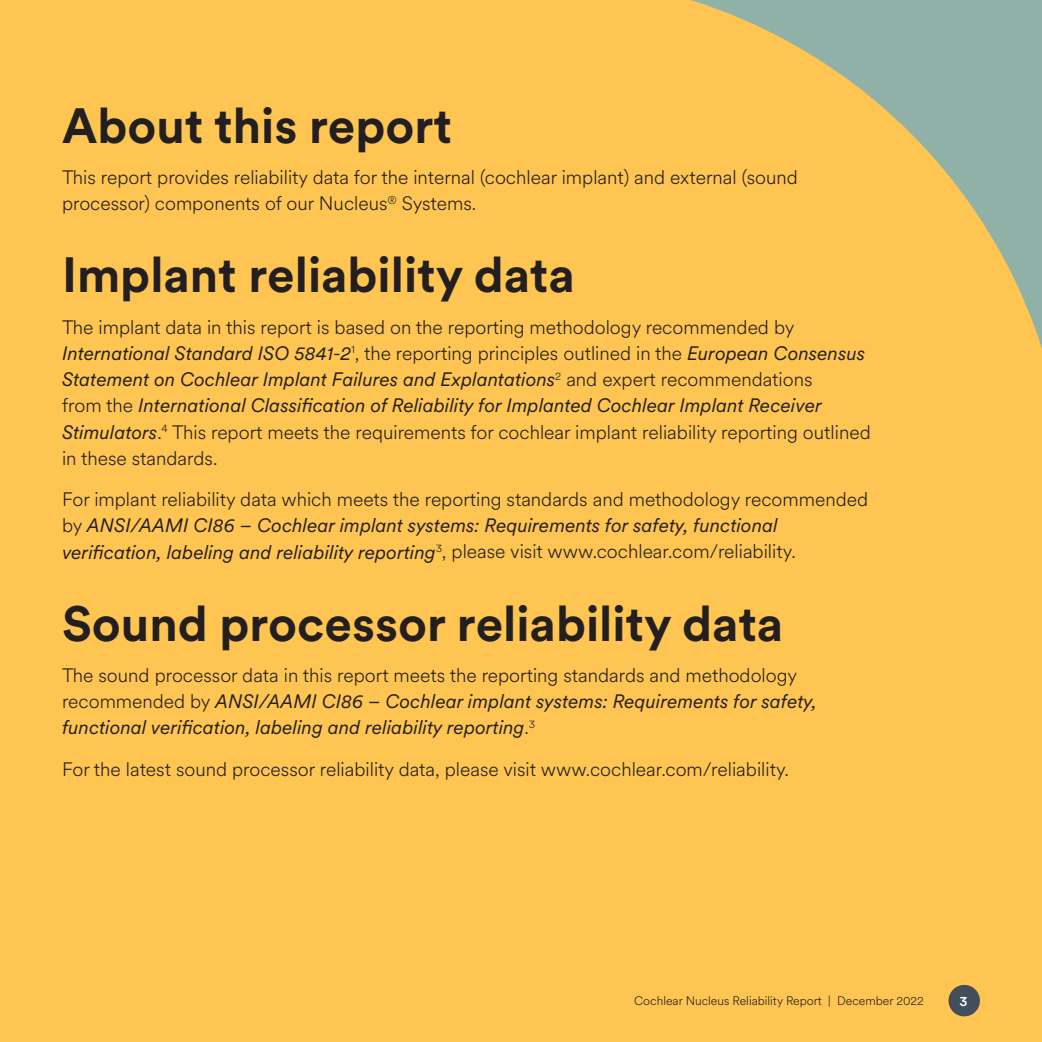
<style>
.page{position:relative;width:1042px;height:1042px;background:#fec552}
.page>*{position:absolute;margin:0;border:0;box-sizing:border-box;transform-origin:0 0}
.t1{font:700 49px "Circular XX";color:#231f20}
.t2{font:300 19.25px/26.2px "Circular XX";color:#231f20}
.t3{font:italic 19.25px/26.2px "Circular XX";color:#231f20}
.t4{font:500 14px "Circular XX";color:#fff}
.t5{font:300 12.25px "Circular XX";color:#231f20}
.s1{font-weight:400;font-style:italic}
.s2{font-weight:300;font-style:normal}
</style>
<div class="page">
<svg style="left:691px;top:0;width:351px;height:349px"></svg>
<div style="left:948px;top:985px;width:32px;height:31px;background:#444d5c;border-radius:50%"></div>
<h1 class="t1" style="left:62px;top:92px;width:391px">About this report</h1>
<p class="t2" style="left:62px;top:163px;width:737px">This report provides reliability data for the internal (cochlear implant) and external (sound processor) components of our Nucleus<sup>®</sup> Systems.</p>
<h1 class="t1" style="left:62px;top:241px;width:514px">Implant reliability data</h1>
<p class="t2" style="left:62px;top:313px;width:810px">The implant data in this report is based on the reporting methodology recommended by <span class="s1">International Standard ISO 5841-2</span><sup>1</sup>, the reporting principles outlined in the <span class="s1">European Consensus Statement on Cochlear Implant Failures and Explantations</span><sup>2</sup> and expert recommendations<br>from the <span class="s1">International Classification of Reliability for Implanted Cochlear Implant Receiver Stimulators</span>.<sup>4</sup> This report meets the requirements for cochlear implant reliability reporting outlined in these standards.</p>
<p class="t2" style="left:62px;top:485px;width:807px">For implant reliability data which meets the reporting standards and methodology recommended by <span class="s1">ANSI/AAMI CI86 – Cochlear implant systems: Requirements for safety, functional verification, labeling and reliability reporting</span><sup>3</sup>, please visit www.cochlear.com/reliability.</p>
<h1 class="t1" style="left:62px;top:590px;width:723px">Sound processor reliability data</h1>
<p class="t3" style="left:62px;top:661px;width:756px"><span class="s2">The sound processor data in this report meets the reporting standards and methodology recommended by</span> ANSI/AAMI CI86 – Cochlear implant systems: Requirements for safety, functional verification, labeling and reliability reporting<span class="s2">.</span><sup>3</sup></p>
<p class="t2" style="left:62px;top:755px;width:728px">For the latest sound processor reliability data, please visit www.cochlear.com/reliability.</p>
<p class="t5" style="left:634px;top:992px;width:291px">Cochlear Nucleus Reliability Report | December 2022</p>
<p class="t4" style="left:959px;top:991px;width:10px">3</p>
</div>
